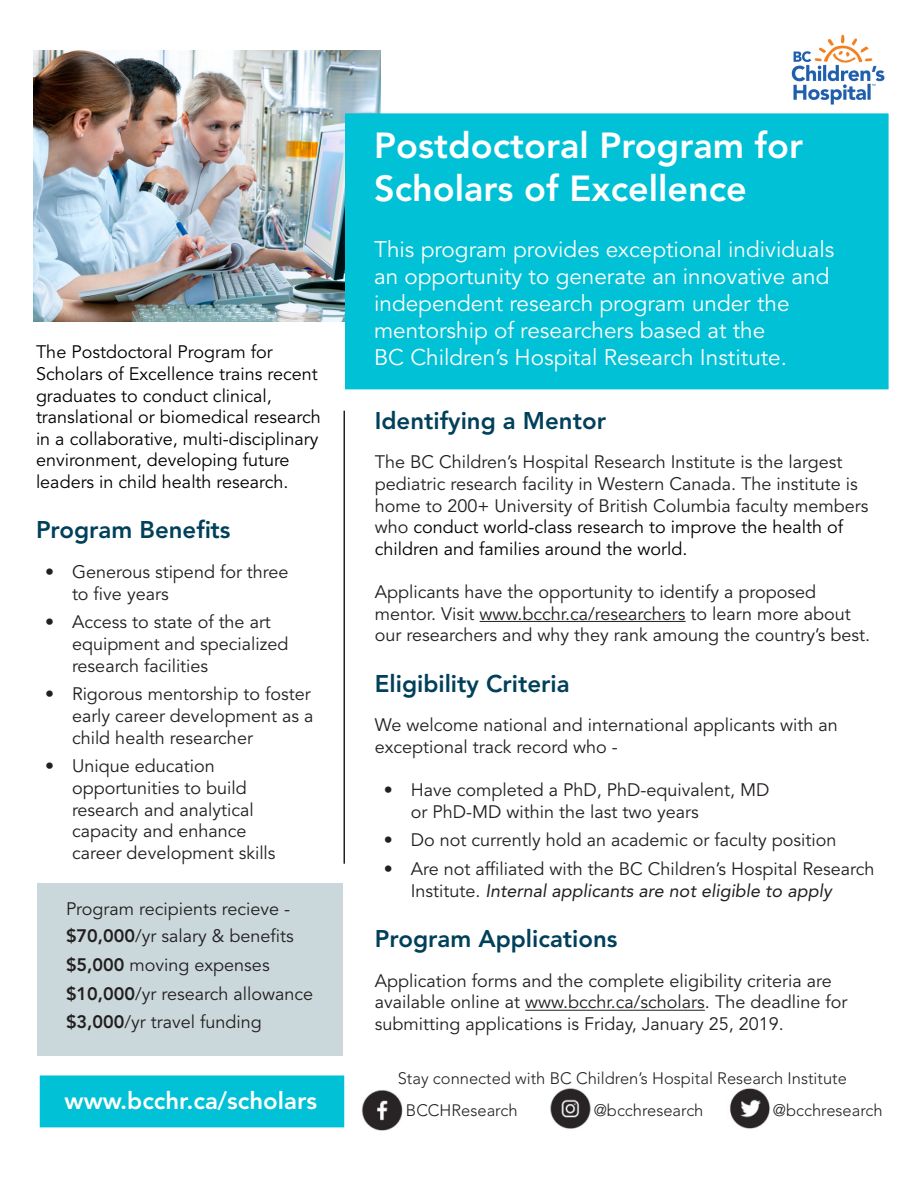
<style>
.page{position:relative;width:918px;height:1188px;background:#fff}
.page>*{position:absolute;margin:0;border:0;box-sizing:border-box;transform-origin:0 0}
.t1{font:800 36px/43.2px "Avenir LT Std";color:#fff}
.t2{font:800 24px "Avenir LT Std";color:#00405a}
.t3{font:800 24px "Avenir LT Std";color:#fff}
.t4{font:22.5px/27px "Avenir LT Std";color:#fff}
.t5{font:18px/21.6px "Avenir LT Std";color:#231f20}
.t6{font:18px/21.6px "Avenir LT Std";color:#000}
.t7{font:300 16.5px "Avenir LT Std";color:#231f20}
.s1{font-weight:800}
.s2{color:#000}
.s3{font-style:italic}
</style>
<div class="page">
<div style="left:38px;top:883px;width:306px;height:172px;background:#cad8db"></div>
<hr style="left:480px;top:621px;width:206px;height:1px;background:#231f20">
<hr style="left:525px;top:1010px;width:180px;height:1px;background:#231f20">
<img style="left:33px;top:50px;width:347px;height:272px">
<img style="left:791px;top:34px;width:94px;height:71px">
<div style="left:345px;top:113px;width:544px;height:276px;background:#00c1d5;border:2px solid #00c1d5"></div>
<hr style="left:344px;top:411px;width:1px;height:453px;background:#231f20">
<img style="left:361px;top:1090px;width:42px;height:41px">
<img style="left:550px;top:1089px;width:41px;height:40px">
<img style="left:730px;top:1088px;width:40px;height:41px">
<div style="left:40px;top:1076px;width:304px;height:51px;background:#00c1d5"></div>
<p class="t6" style="left:36px;top:342px;width:286px">The Postdoctoral Program for Scholars of Excellence trains recent graduates to conduct clinical, translational or biomedical research in a collaborative, multi-disciplinary environment, developing future leaders in child health research.</p>
<p class="t2" style="left:36px;top:516px;width:196px">Program Benefits</p>
<p class="t5" style="left:72px;top:561px;width:218px;text-indent:-27px">• Generous stipend for three to five years</p>
<p class="t5" style="left:72px;top:612px;width:218px;text-indent:-27px">• Access to state of the art equipment and specialized research facilities</p>
<p class="t5" style="left:72px;top:684px;width:243px;text-indent:-27px">• Rigorous mentorship to foster early career development as a child health researcher</p>
<p class="t5" style="left:72px;top:756px;width:205px;text-indent:-27px">• Unique education opportunities to build research and analytical capacity and enhance career development skills</p>
<p class="t5" style="left:66px;top:898px;width:226px">Program recipients recieve -</p>
<p class="t5" style="left:66px;top:925px;width:229px"><span class="s1">$70,000</span>/yr salary &amp; benefits</p>
<p class="t5" style="left:66px;top:954px;width:205px"><span class="s1">$5,000</span> moving expenses</p>
<p class="t5" style="left:66px;top:983px;width:249px"><span class="s1">$10,000</span>/yr research allowance</p>
<p class="t5" style="left:66px;top:1012px;width:197px"><span class="s1">$3,000</span>/yr travel funding</p>
<p class="t3" style="left:65px;top:1087px;width:254px">www.bcchr.ca/scholars</p>
<p class="t1" style="left:374px;top:124px;width:431px">Postdoctoral Program for<br>Scholars of Excellence</p>
<p class="t4" style="left:374px;top:236px;width:462px">This program provides exceptional individuals an opportunity to generate an innovative and</p>
<p class="t4" style="left:374px;top:290px;width:417px">independent research program under the</p>
<p class="t4" style="left:374px;top:317px;width:393px">mentorship of researchers based at the</p>
<p class="t4" style="left:374px;top:344px;width:414px">BC Children’s Hospital Research Institute.</p>
<p class="t2" style="left:375px;top:406px;width:233px">Identifying a Mentor</p>
<p class="t5" style="left:375px;top:452px;width:495px">The BC Children’s Hospital Research Institute is the largest pediatric research facility in Western Canada. The institute is home to 200+ University of British Columbia faculty members who <span class="s2">conduct world-class research to improve the health of children and families around the world.</span></p>
<p class="t5" style="left:375px;top:582px;width:497px">Applicants have the opportunity to identify a proposed mentor. Visit www.bcchr.ca/researchers to learn more about our researchers and why they rank amoung the country’s best.</p>
<p class="t2" style="left:375px;top:669px;width:196px">Eligibility Criteria</p>
<p class="t5" style="left:375px;top:715px;width:464px">We welcome national and international applicants with an exceptional track record who -</p>
<p class="t5" style="left:411px;top:780px;width:360px;text-indent:-27px">• Have completed a PhD, PhD-equivalent, MD or PhD-MD within the last two years</p>
<p class="t5" style="left:384px;top:830px;width:454px">• Do not currently hold an academic or faculty position</p>
<p class="t5" style="left:411px;top:859px;width:465px;text-indent:-27px">• Are not affiliated with the BC Children’s Hospital Research<br>Institute. <span class="s3">Internal applicants are not eligible to apply</span></p>
<p class="t2" style="left:375px;top:925px;width:244px">Program Applications</p>
<p class="t5" style="left:375px;top:970px;width:474px">Application forms and the complete eligibility criteria are available online at www.bcchr.ca/scholars. The deadline for submitting applications is Friday, January 25, 2019.</p>
<p class="t7" style="left:398px;top:1068px;width:451px">Stay connected with BC Children’s Hospital Research Institute</p>
<p class="t7" style="left:406px;top:1101px;width:113px">BCCHResearch</p>
<p class="t7" style="left:594px;top:1101px;width:111px">@bcchresearch</p>
<p class="t7" style="left:773px;top:1101px;width:111px">@bcchresearch</p>
</div>
